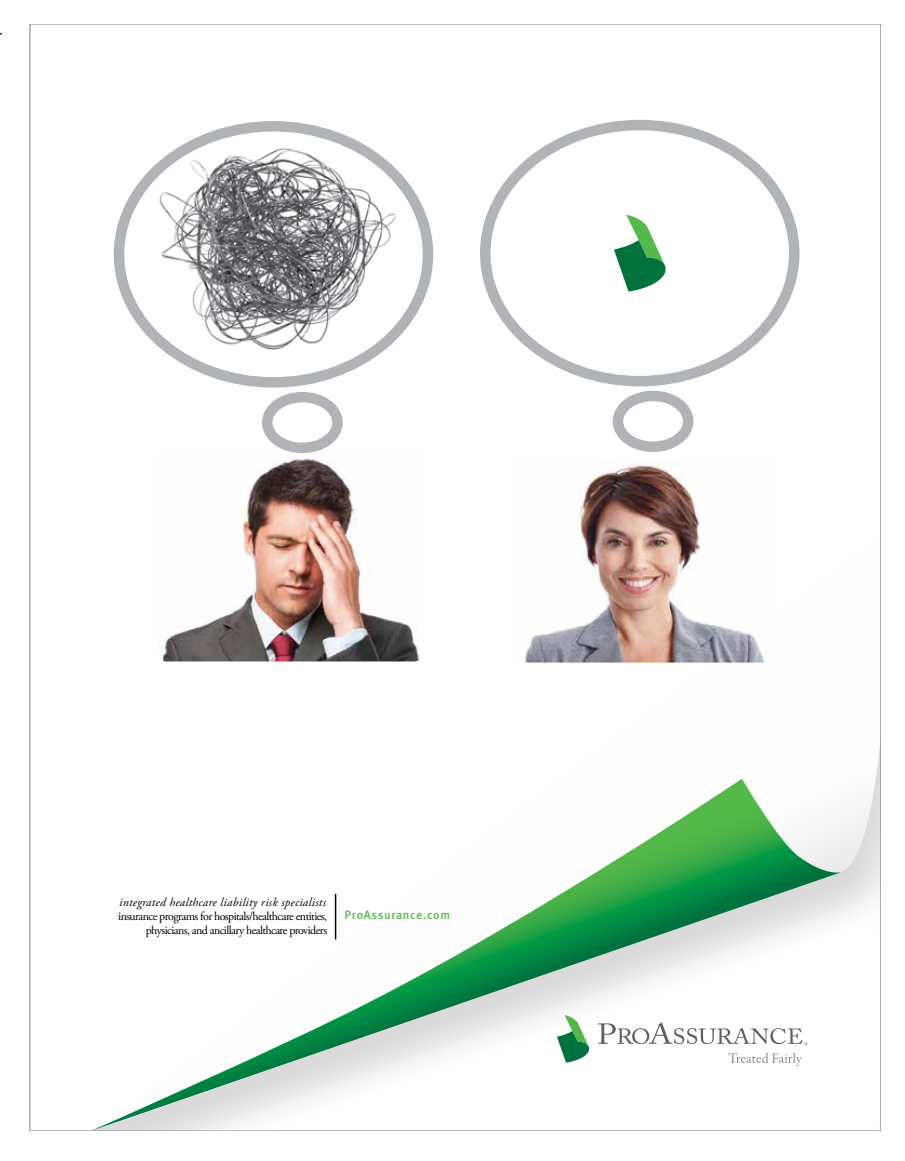
<style>
.page{position:relative;width:905px;height:1161px;background:#fff}
.page>*{position:absolute;margin:0;border:0;box-sizing:border-box;transform-origin:0 0}
.t1{font:12px/14.4px "Adobe Garamond Pro";letter-spacing:-.05em;color:#000;text-align:right}
.t2{font:italic 12px "Adobe Garamond Pro";letter-spacing:.025em;color:#000}
.t3{font:500 12px "Meta OT";letter-spacing:.05em;color:#54b948}
</style>
<div class="page">
<svg style="left:95px;top:779px;width:746px;height:350px"></svg>
<svg style="left:557px;top:1015px;width:32px;height:48px"></svg>
<svg style="left:728px;top:1053px;width:73px;height:13px"></svg>
<svg style="left:598px;top:1022px;width:209px;height:23px"></svg>
<img style="left:161px;top:452px;width:259px;height:209px">
<img style="left:141px;top:126px;width:264px;height:250px">
<div style="left:114px;top:121px;width:319px;height:267px;border:10px solid #b1b4b6;border-radius:50%"></div>
<div style="left:262px;top:392px;width:81px;height:61px;border:10px solid #b1b4b6;border-radius:50%"></div>
<img style="left:525px;top:465px;width:239px;height:198px">
<div style="left:612px;top:391px;width:81px;height:61px;border:10px solid #b1b4b6;border-radius:50%"></div>
<div style="left:480px;top:120px;width:319px;height:266px;border:10px solid #b1b4b6;border-radius:50%"></div>
<svg style="left:614px;top:215px;width:52px;height:77px"></svg>
<hr style="left:335px;top:894px;width:1px;height:45px;background:#000">
<p class="t2" style="left:119px;top:895px;width:208px">integrated healthcare liability risk specialists</p>
<p class="t1" style="left:118px;top:909px;width:210px">insurance programs for hospitals/healthcare entities, physicians, and ancillary healthcare providers</p>
<p class="t3" style="left:344px;top:907px;width:107px">ProAssurance.com</p>
</div>
